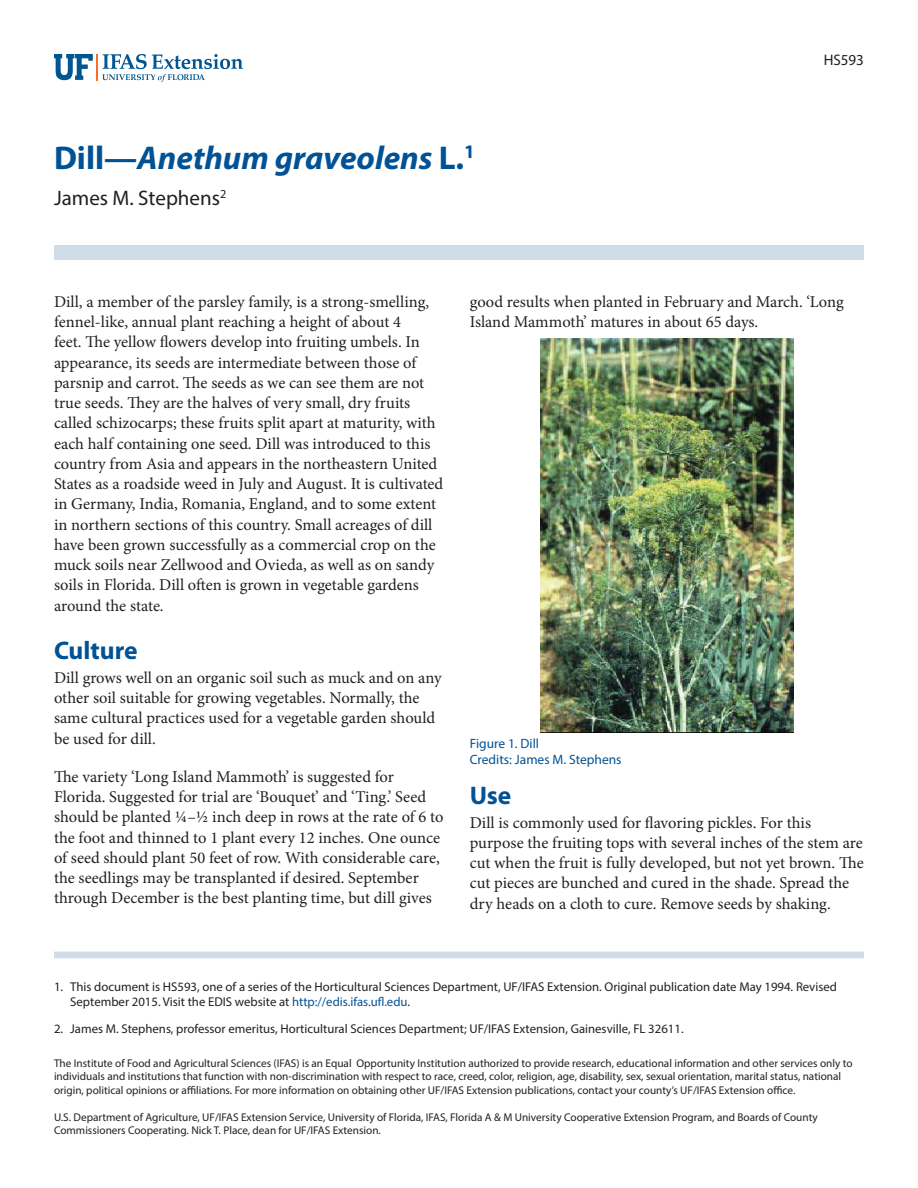
<style>
.page{position:relative;width:918px;height:1188px;background:#fff}
.page>*{position:absolute;margin:0;border:0;box-sizing:border-box;transform-origin:0 0}
.t1{font:italic 700 33px "Myriad Pro";color:#005295}
.t2{font:700 25.5px "Myriad Pro";color:#005295}
.t3{font:21px "Myriad Pro";color:#231f20}
.t4{font:16.5px/20.2px "Minion Pro";color:#231f20}
.t5{font:15.3px "Myriad Pro";color:#231f20}
.t6{font:13.5px/16.5px "Myriad Pro";color:#005295}
.t7{font:12.75px/15.3px "Myriad Pro";color:#231f20}
.t8{font:11.25px/13.5px "Myriad Pro";color:#231f20}
.s1{font-style:normal}
.s2{color:#005295}
</style>
<div class="page">
<svg style="left:54px;top:54px;width:189px;height:28px"></svg>
<div style="left:54px;top:245px;width:810px;height:15px;background:#d0dde9"></div>
<div style="left:54px;top:952px;width:810px;height:6px;background:#d0dde9"></div>
<img style="left:541px;top:338px;width:252px;height:394px">
<h1 class="t1" style="left:54px;top:138px;width:422px"><span class="s1">Dill—</span>Anethum graveolens <span class="s1">L.</span><sup>1</sup></h1>
<p class="t3" style="left:54px;top:190px;width:174px">James M. Stephens<sup>2</sup></p>
<p class="t5" style="left:824px;top:54px;width:42px">HS593</p>
<p class="t4" style="left:54px;top:293px;width:391px">Dill, a member of the parsley family, is a strong-smelling, fennel-like, annual plant reaching a height of about 4<br>feet. The yellow flowers develop into fruiting umbels. In appearance, its seeds are intermediate between those of parsnip and carrot. The seeds as we can see them are not true seeds. They are the halves of very small, dry fruits called schizocarps; these fruits split apart at maturity, with each half containing one seed. Dill was introduced to this country from Asia and appears in the northeastern United States as a roadside weed in July and August. It is cultivated in Germany, India, Romania, England, and to some extent in northern sections of this country. Small acreages of dill have been grown successfully as a commercial crop on the muck soils near Zellwood and Ovieda, as well as on sandy soils in Florida. Dill often is grown in vegetable gardens around the state.</p>
<h2 class="t2" style="left:54px;top:636px;width:85px">Culture</h2>
<p class="t4" style="left:54px;top:669px;width:389px">Dill grows well on an organic soil such as muck and on any other soil suitable for growing vegetables. Normally, the same cultural practices used for a vegetable garden should be used for dill.</p>
<p class="t4" style="left:54px;top:768px;width:391px">The variety ‘Long Island Mammoth’ is suggested for Florida. Suggested for trial are ‘Bouquet’ and ‘Ting.’ Seed should be planted ¼–½ inch deep in rows at the rate of 6 to the foot and thinned to 1 plant every 12 inches. One ounce of seed should plant 50 feet of row. With considerable care, the seedlings may be transplanted if desired. September through December is the best planting time, but dill gives</p>
<p class="t4" style="left:470px;top:293px;width:376px">good results when planted in February and March. ‘Long<br>Island Mammoth’ matures in about 65 days.</p>
<p class="t6" style="left:470px;top:736px;width:153px">Figure 1. Dill<br>Credits: James M. Stephens</p>
<h2 class="t2" style="left:470px;top:780px;width:43px">Use</h2>
<p class="t4" style="left:470px;top:814px;width:396px">Dill is commonly used for flavoring pickles. For this purpose the fruiting tops with several inches of the stem are cut when the fruit is fully developed, but not yet brown. The cut pieces are bunched and cured in the shade. Spread the dry heads on a cloth to cure. Remove seeds by shaking.</p>
<p class="t7" style="left:70px;top:980px;width:768px;text-indent:-16px">1. This document is HS593, one of a series of the Horticultural Sciences Department, UF/IFAS Extension. Original publication date May 1994. Revised<br>September 2015. Visit the EDIS website at <span class="s2">http://edis.ifas.ufl.edu</span>.</p>
<p class="t7" style="left:54px;top:1022px;width:631px">2. James M. Stephens, professor emeritus, Horticultural Sciences Department; UF/IFAS Extension, Gainesville, FL 32611.</p>
<p class="t8" style="left:54px;top:1057px;width:800px">The Institute of Food and Agricultural Sciences (IFAS) is an Equal Opportunity Institution authorized to provide research, educational information and other services only to individuals and institutions that function with non-discrimination with respect to race, creed, color, religion, age, disability, sex, sexual orientation, marital status, national origin, political opinions or affiliations. For more information on obtaining other UF/IFAS Extension publications, contact your county’s UF/IFAS Extension office.</p>
<p class="t8" style="left:54px;top:1111px;width:765px">U.S. Department of Agriculture, UF/IFAS Extension Service, University of Florida, IFAS, Florida A &amp; M University Cooperative Extension Program, and Boards of County<br>Commissioners Cooperating. Nick T. Place, dean for UF/IFAS Extension.</p>
</div>
